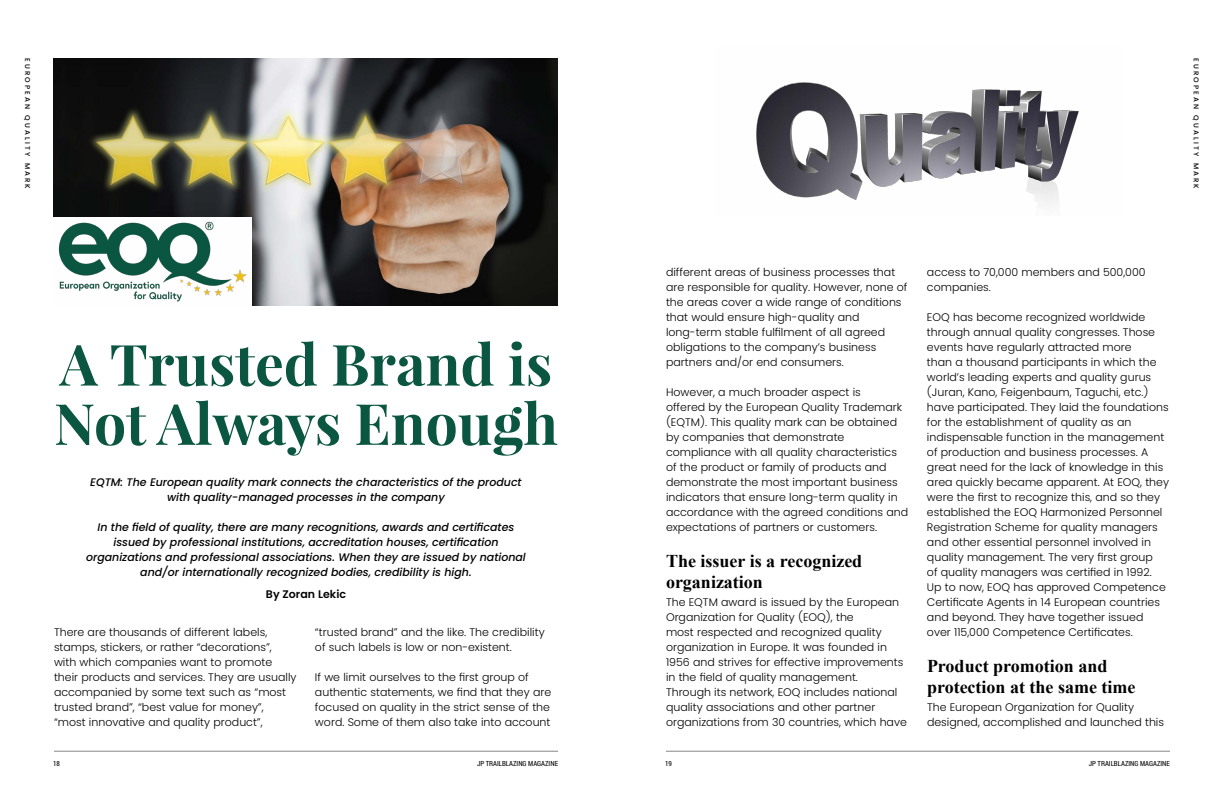
<style>
.page{position:relative;width:1224px;height:792px;background:#fff}
.page>*{position:absolute;margin:0;border:0;box-sizing:border-box;transform-origin:0 0}
.t1{font:700 57px/59.3px "Playfair Display";color:#0a5640}
.t2{font:700 18px/21.6px "Times New Roman";color:#000}
.t3{font:300 11px/15px "Poppins";color:#000}
.t4{font:italic 500 11px/15px "Poppins";color:#000;text-align:center}
.t5{font:600 11px "Poppins";color:#000}
.t6{font:7px "Roboto Condensed";color:#000}
.t7{font:500 7px "Poppins";letter-spacing:.3em;color:#000}
</style>
<div class="page">
<hr style="left:666px;top:751px;width:504px;height:1px;background:#878787">
<hr style="left:54px;top:751px;width:504px;height:1px;background:#878787">
<img style="left:53px;top:58px;width:504px;height:248px">
<img style="left:53px;top:217px;width:199px;height:89px">
<img style="left:756px;top:82px;width:323px;height:123px">
<p class="t7" style="left:32px;top:58px;width:132px;rotate:90deg">EUROPEAN QUALITY MARK</p>
<p class="t7" style="left:1200px;top:58px;width:132px;rotate:90deg">EUROPEAN QUALITY MARK</p>
<h1 class="t1" style="left:54px;top:334px;width:506px">A Trusted Brand is<br>Not Always Enough</h1>
<p class="t4" style="left:90px;top:475px;width:433px">EQTM: The European quality mark connects the characteristics of the product with quality-managed processes in the company</p>
<p class="t4" style="left:86px;top:520px;width:441px">In the field of quality, there are many recognitions, awards and certificates issued by professional institutions, accreditation houses, certification organizations and professional associations. When they are issued by national and/or internationally recognized bodies, credibility is high.</p>
<p class="t5" style="left:266px;top:588px;width:82px">By Zoran Lekic</p>
<p class="t3" style="left:54px;top:625px;width:244px">There are thousands of different labels, stamps, stickers, or rather “decorations”, with which companies want to promote their products and services. They are usually accompanied by some text such as “most trusted brand”, “best value for money”, “most innovative and quality product”,</p>
<p class="t3" style="left:315px;top:625px;width:231px">“trusted brand” and the like. The credibility of such labels is low or non-existent.</p>
<p class="t3" style="left:315px;top:670px;width:238px">If we limit ourselves to the first group of authentic statements, we find that they are focused on quality in the strict sense of the word. Some of them also take into account</p>
<p class="t3" style="left:666px;top:265px;width:243px">different areas of business processes that are responsible for quality. However, none of the areas cover a wide range of conditions that would ensure high-quality and long-term stable fulfilment of all agreed obligations to the company’s business partners and/or end consumers.</p>
<p class="t3" style="left:666px;top:385px;width:244px">However, a much broader aspect is<br>offered by the European Quality Trademark (EQTM). This quality mark can be obtained by companies that demonstrate compliance with all quality characteristics of the product or family of products and demonstrate the most important business indicators that ensure long-term quality in accordance with the agreed conditions and expectations of partners or customers.</p>
<h2 class="t2" style="left:666px;top:549px;width:198px">The issuer is a recognized organization</h2>
<p class="t3" style="left:666px;top:595px;width:242px">The EQTM award is issued by the European Organization for Quality (EOQ), the<br>most respected and recognized quality organization in Europe. It was founded in 1956 and strives for effective improvements in the field of quality management.<br>Through its network, EOQ includes national quality associations and other partner organizations from 30 countries, which have</p>
<p class="t3" style="left:927px;top:265px;width:220px">access to 70,000 members and 500,000 companies.</p>
<p class="t3" style="left:927px;top:310px;width:244px">EOQ has become recognized worldwide through annual quality congresses. Those events have regularly attracted more<br>than a thousand participants in which the world’s leading experts and quality gurus (Juran, Kano, Feigenbaum, Taguchi, etc.) have participated. They laid the foundations for the establishment of quality as an indispensable function in the management of production and business processes. A great need for the lack of knowledge in this area quickly became apparent. At EOQ, they were the first to recognize this, and so they established the EOQ Harmonized Personnel Registration Scheme for quality managers and other essential personnel involved in quality management. The very first group<br>of quality managers was certified in 1992.<br>Up to now, EOQ has approved Competence Certificate Agents in 14 European countries and beyond. They have together issued over 115,000 Competence Certificates.</p>
<h2 class="t2" style="left:927px;top:654px;width:210px">Product promotion and protection at the same time</h2>
<p class="t3" style="left:927px;top:700px;width:239px">The European Organization for Quality designed, accomplished and launched this</p>
<p class="t6" style="left:53px;top:759px;width:8px">18</p>
<p class="t6" style="left:477px;top:759px;width:83px">JP TRAILBLAZING MAGAZINE</p>
<p class="t6" style="left:665px;top:759px;width:8px">19</p>
<p class="t6" style="left:1089px;top:759px;width:83px">JP TRAILBLAZING MAGAZINE</p>
</div>
